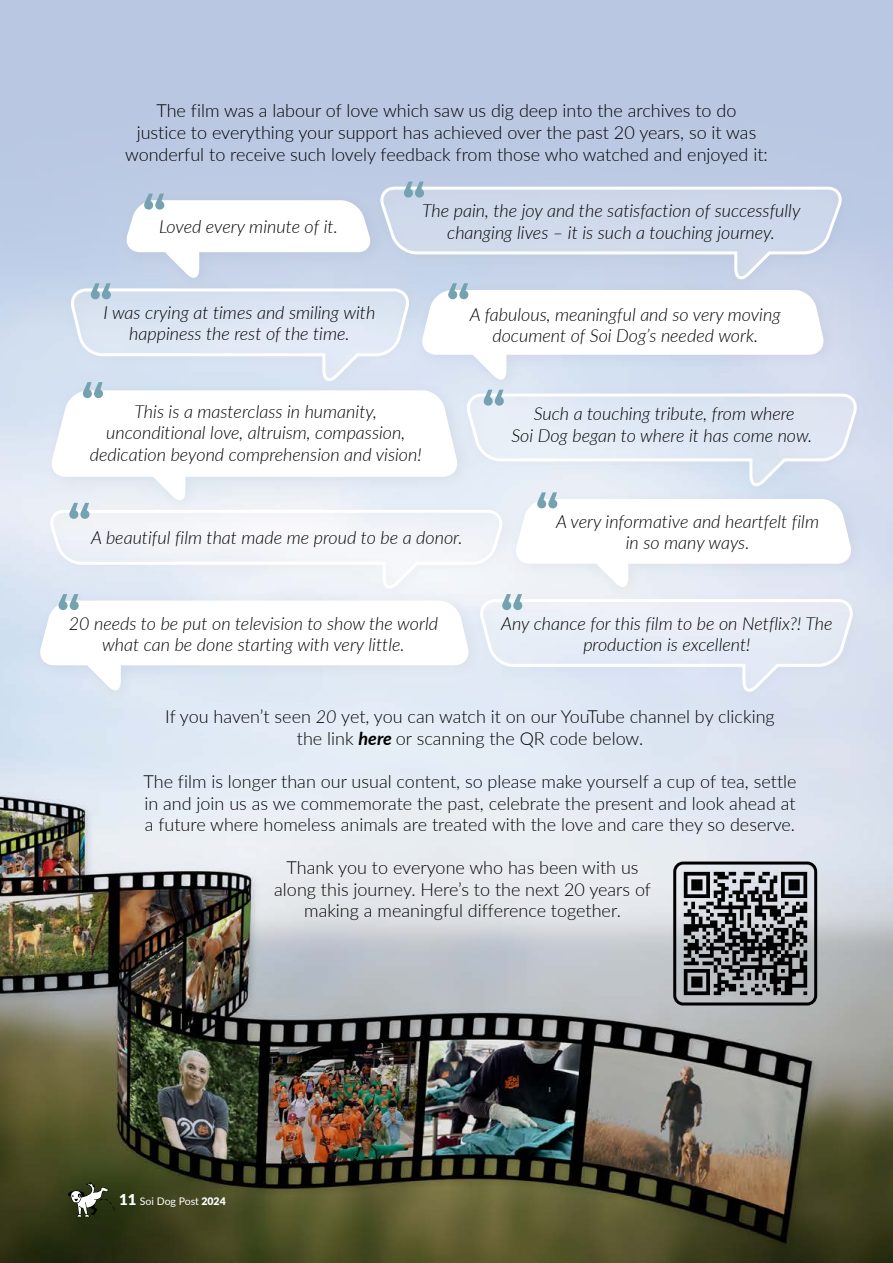
<style>
.page{position:relative;width:893px;height:1263px;background:#fff}
.page>*{position:absolute;margin:0;border:0;box-sizing:border-box;transform-origin:0 0}
.t1{font:600 57px "All Round Gothic";color:#74a2b1}
.t2{font:italic 300 18px/21.6px "Lato";color:#000;text-align:center}
.t3{font:300 18px/21.6px "Lato";color:#000;text-align:center}
.t4{font:10.5px "Lato";letter-spacing:-.005em;color:#fff}
.s1{font-style:italic}
.s2{font-weight:700;font-style:italic}
.s3{font-weight:900;font-size:15px}
.s4{font-weight:900}
</style>
<div class="page">
<img style="left:0;top:327px;width:893px;height:936px">
<div style="left:0;top:0;width:893px;height:327px;background:#b9c7e2"></div>
<div style="left:60px;top:278px;width:365px;height:120px;background:#cddaec"></div>
<svg style="left:71px;top:288px;width:340px;height:91px"></svg>
<div style="left:505px;top:488px;width:362px;height:116px;background:#d5ddef"></div>
<svg style="left:519px;top:503px;width:332px;height:85px"></svg>
<div style="left:469px;top:588px;width:400px;height:120px;background:#000;opacity:.05"></div>
<svg style="left:485px;top:597px;width:372px;height:96px;background:#e5ebf5"></svg>
<div style="left:370px;top:176px;width:488px;height:120px;background:#bdcae4"></div>
<svg style="left:387px;top:186px;width:458px;height:95px"></svg>
<div style="left:116px;top:189px;width:271px;height:105px;background:#000;opacity:.05"></div>
<svg style="left:124px;top:200px;width:248px;height:81px"></svg>
<div style="left:456px;top:383px;width:417px;height:120px;background:#000;opacity:.05"></div>
<svg style="left:474px;top:392px;width:387px;height:96px;background:#e0e8f4"></svg>
<div style="left:29px;top:590px;width:456px;height:117px;background:#000;opacity:.05"></div>
<svg style="left:38px;top:600px;width:432px;height:93px"></svg>
<div style="left:411px;top:279px;width:429px;height:117px;background:#000;opacity:.05"></div>
<svg style="left:420px;top:290px;width:405px;height:93px"></svg>
<div style="left:39px;top:499px;width:480px;height:106px;background:#000;opacity:.05"></div>
<svg style="left:50px;top:508px;width:457px;height:82px"></svg>
<div style="left:41px;top:379px;width:433px;height:138px;background:#000;opacity:.05"></div>
<svg style="left:50px;top:390px;width:409px;height:113px"></svg>
<img style="left:681px;top:871px;width:128px;height:125px">
<div style="left:673px;top:861px;width:144px;height:144px;border:3px solid #000;border-radius:9px"></div>
<svg style="left:68px;top:1182px;width:47px;height:35px"></svg>
<p class="t3" style="left:125px;top:99px;width:644px">The film was a labour of love which saw us dig deep into the archives to do<br>justice to everything your support has achieved over the past 20 years, so it was wonderful to receive such lovely feedback from those who watched and enjoyed it:</p>
<h1 class="t1" style="left:141px;top:178px;width:27px">“</h1>
<p class="t2" style="left:159px;top:215px;width:180px">Loved every minute of it.</p>
<h1 class="t1" style="left:401px;top:166px;width:27px">“</h1>
<p class="t2" style="left:422px;top:199px;width:380px">The pain, the joy and the satisfaction of successfully changing lives – it is such a touching journey.</p>
<h1 class="t1" style="left:88px;top:268px;width:27px">“</h1>
<h1 class="t1" style="left:445px;top:268px;width:27px">“</h1>
<p class="t2" style="left:103px;top:301px;width:274px">I was crying at times and smiling with happiness the rest of the time.</p>
<p class="t2" style="left:470px;top:303px;width:312px">A fabulous, meaningful and so very moving document of Soi Dog’s needed work.</p>
<h1 class="t1" style="left:80px;top:367px;width:27px">“</h1>
<h1 class="t1" style="left:481px;top:374px;width:27px">“</h1>
<p class="t2" style="left:90px;top:400px;width:333px">This is a masterclass in humanity, unconditional love, altruism, compassion, dedication beyond comprehension and vision!</p>
<p class="t2" style="left:511px;top:402px;width:303px">Such a touching tribute, from where<br>Soi Dog began to where it has come now.</p>
<h1 class="t1" style="left:67px;top:487px;width:27px">“</h1>
<p class="t2" style="left:91px;top:526px;width:373px">A beautiful film that made me proud to be a donor.</p>
<h1 class="t1" style="left:534px;top:477px;width:27px">“</h1>
<p class="t2" style="left:556px;top:510px;width:264px">A very informative and heartfelt film in so many ways.</p>
<h1 class="t1" style="left:56px;top:578px;width:27px">“</h1>
<h1 class="t1" style="left:499px;top:578px;width:27px">“</h1>
<p class="t2" style="left:69px;top:612px;width:371px">20 needs to be put on television to show the world what can be done starting with very little.</p>
<p class="t2" style="left:501px;top:612px;width:333px">Any chance for this film to be on Netflix?! The production is excellent!</p>
<p class="t3" style="left:165px;top:705px;width:611px">If you haven’t seen <span class="s1">20</span> yet, you can watch it on our YouTube channel by clicking the link <span class="s2">here</span> or scanning the QR code below.</p>
<p class="t3" style="left:144px;top:770px;width:654px;text-align:justify">The film is longer than our usual content, so please make yourself a cup of tea, settle in and join us as we commemorate the past, celebrate the present and look ahead at a future where homeless animals are treated with the love and care they so deserve.</p>
<p class="t3" style="left:274px;top:856px;width:378px">Thank you to everyone who has been with us along this journey. Here’s to the next 20 years of making a meaningful difference together.</p>
<p class="t4" style="left:119px;top:1194px;width:108px"><span class="s3">11</span> Soi Dog Post <span class="s4">2024</span></p>
</div>
